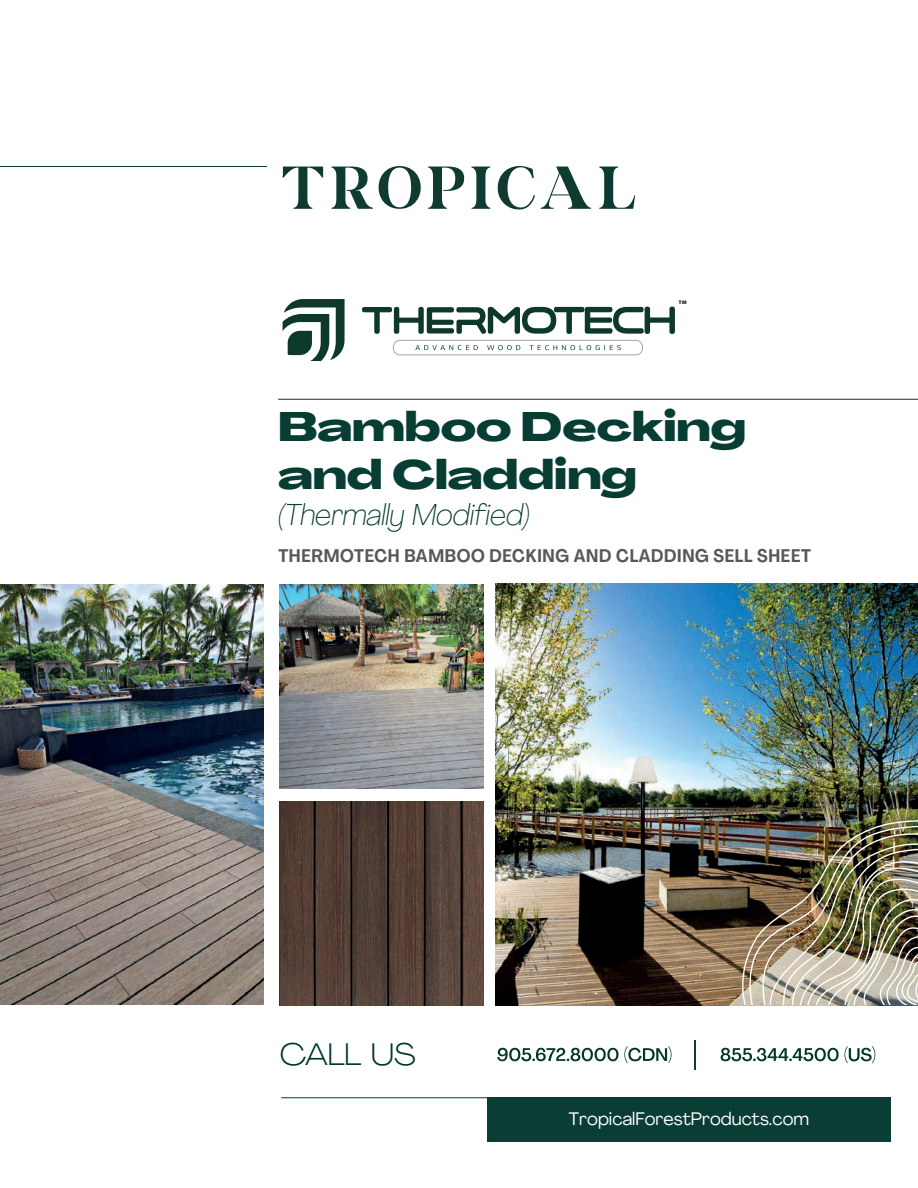
<style>
.page{position:relative;width:918px;height:1188px;background:#fff}
.page>*{position:absolute;margin:0;border:0;box-sizing:border-box;transform-origin:0 0}
.t1{font:800 40.5px/48.6px "Agrandir Grand";color:#083d33}
.t2{font:300 expanded 30.75px "Agrandir";color:#02372d}
.t3{font:italic 100 30px "Agrandir";color:#083d33}
.t4{font:700 18px "Agrandir Text";color:#57585a}
.t5{font:18px "Agrandir";color:#fff}
.t6{font:4.8px "Agrandir Variable";color:#231f20}
</style>
<div class="page">
<img style="left:496px;top:584px;width:422px;height:421px">
<img style="left:280px;top:584px;width:203px;height:204px">
<hr style="left:278px;top:399px;width:640px;height:1px;background:#083d33">
<img style="left:742px;top:820px;width:176px;height:184px">
<div style="left:487px;top:1097px;width:404px;height:45px;background:#0a3d34"></div>
<svg style="left:721px;top:1046px;width:154px;height:17px"></svg>
<svg style="left:497px;top:1046px;width:175px;height:17px"></svg>
<hr style="left:694px;top:1041px;width:2px;height:29px;background:#0a3d34">
<hr style="left:281px;top:1097px;width:416px;height:1px;background:#083d33">
<svg style="left:283px;top:167px;width:40px;height:42px"></svg>
<svg style="left:599px;top:167px;width:36px;height:42px"></svg>
<svg style="left:331px;top:167px;width:42px;height:42px"></svg>
<svg style="left:379px;top:166px;width:42px;height:43px"></svg>
<svg style="left:428px;top:166px;width:36px;height:43px"></svg>
<svg style="left:541px;top:167px;width:50px;height:42px"></svg>
<svg style="left:497px;top:166px;width:38px;height:44px"></svg>
<svg style="left:471px;top:166px;width:20px;height:43px"></svg>
<hr style="left:0;top:166px;width:266px;height:1px;background:#083d33">
<img style="left:0;top:585px;width:263px;height:420px">
<img style="left:280px;top:801px;width:203px;height:204px">
<div style="left:393px;top:340px;width:250px;height:15px;border:1px solid #a4a7a7;border-radius:6px"></div>
<svg style="left:415px;top:345px;width:63px;height:5px"></svg>
<svg style="left:487px;top:345px;width:33px;height:5px"></svg>
<svg style="left:530px;top:345px;width:91px;height:5px"></svg>
<svg style="left:362px;top:307px;width:313px;height:27px"></svg>
<svg style="left:283px;top:299px;width:62px;height:62px"></svg>
<p class="t6" style="left:679px;top:299px;width:9px">TM</p>
<h1 class="t1" style="left:278px;top:402px;width:469px">Bamboo Decking and Cladding</h1>
<h3 class="t3" style="left:278px;top:496px;width:253px">(Thermally Modified)</h3>
<p class="t4" style="left:278px;top:545px;width:535px">THERMOTECH BAMBOO DECKING AND CLADDING SELL SHEET</p>
<h2 class="t2" style="left:280px;top:1036px;width:137px">CALL US</h2>
<p class="t5" style="left:569px;top:1108px;width:242px">TropicalForestProducts.com</p>
</div>
